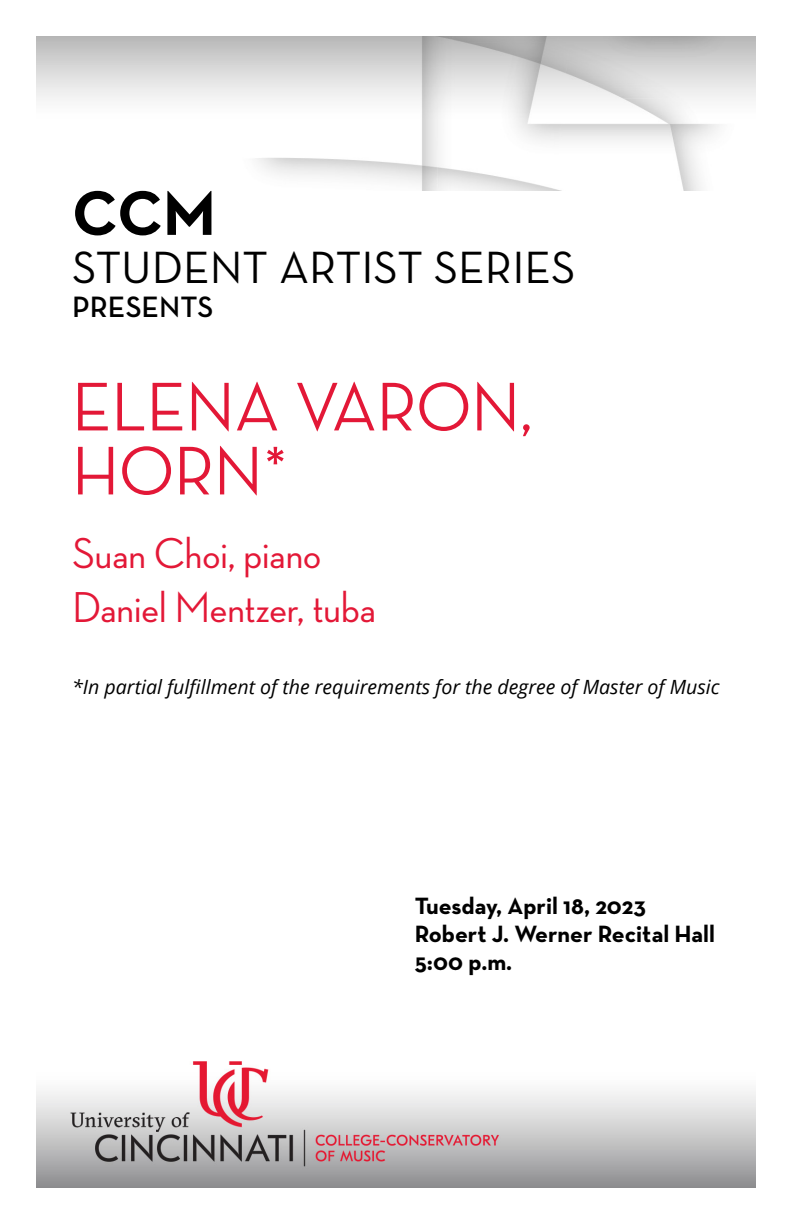
<style>
.page{position:relative;width:792px;height:1224px;background:#fff}
.page>*{position:absolute;margin:0;border:0;box-sizing:border-box;transform-origin:0 0}
.Concert_Title{font:500 70px/64px "Neutra Disp";color:#e31837}
.Page_Intro{font:700 64px "Neutra Text";color:#000}
.Page_Intro-2{font:46px "Neutra Text";color:#000}
.Musician_Conductor{font:500 44px/54px "Neutra Disp";color:#e31837}
.Page_Intro-3{font:600 30px "Neutra Text";color:#000}
.Date_Venue_Time{font:700 24px "Neutra Text";color:#000}
.In_partial_fulfillm{font:italic 19.6px "Open Sans";color:#000}
</style>
<div class="page">
<img style="left:36px;top:36px;width:720px;height:154px">
<img style="left:36px;top:1061px;width:720px;height:126px">
<h1 class="Page_Intro" style="left:72px;top:173px;width:145px">CCM</h1>
<h1 class="Page_Intro-2" style="left:72px;top:239px;width:505px">STUDENT ARTIST SERIES</h1>
<h1 class="Page_Intro-3" style="left:72px;top:288px;width:143px">PRESENTS</h1>
<h1 class="Concert_Title" style="left:72px;top:375px;width:462px">ELENA VARON,<br>HORN*</h1>
<h2 class="Musician_Conductor" style="left:72px;top:527px;width:305px">Suan Choi, piano<br>Daniel Mentzer, tuba</h2>
<h2 class="In_partial_fulfillm" style="left:72px;top:674px;width:649px">*In partial fulfillment of the requirements for the degree of Master of Music</h2>
<h3 class="Date_Venue_Time" style="left:415px;top:891px;width:233px">Tuesday, April 18, 2023</h3>
<h3 class="Date_Venue_Time" style="left:415px;top:919px;width:302px">Robert J. Werner Recital Hall</h3>
<h3 class="Date_Venue_Time" style="left:415px;top:947px;width:99px">5:00 p.m.</h3>
</div>
